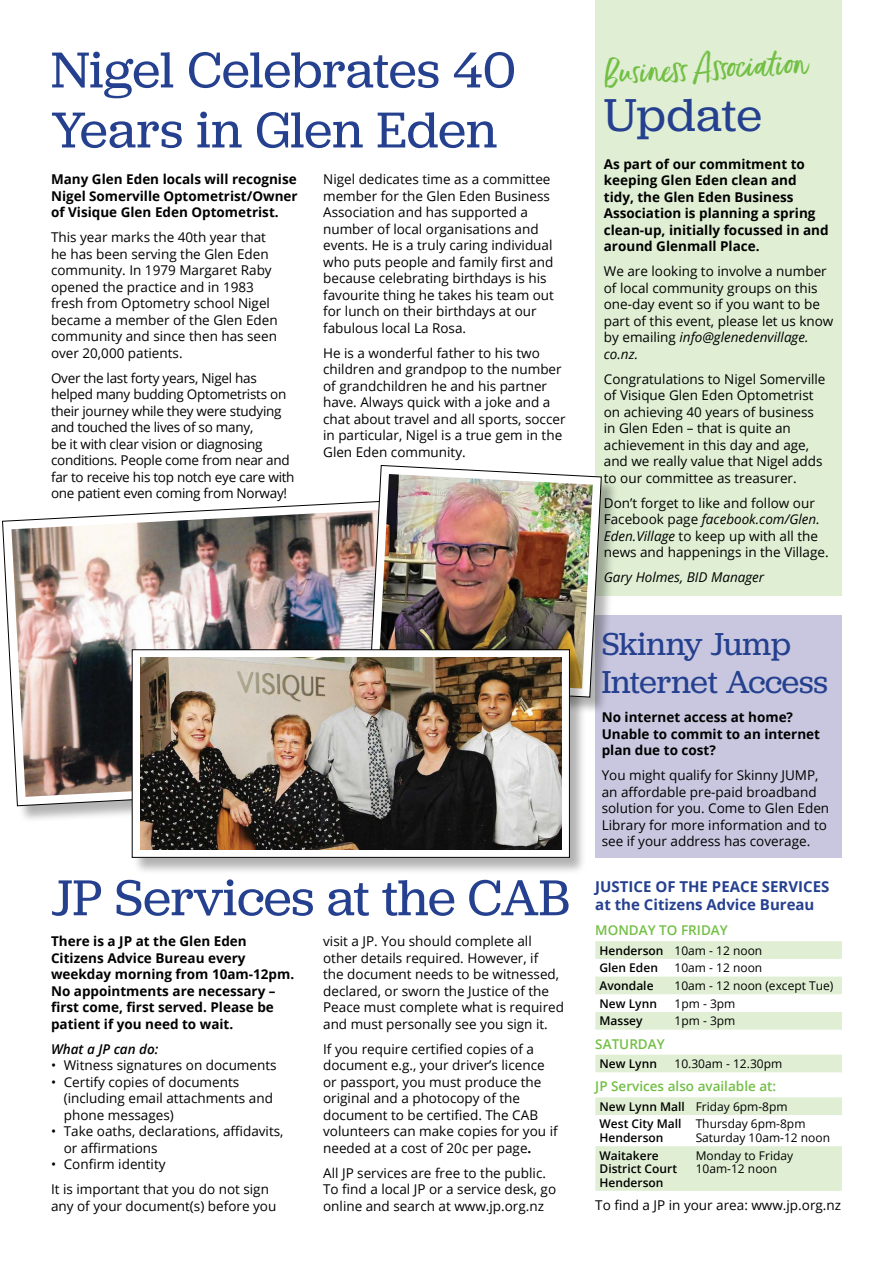
<style>
.page{position:relative;width:893px;height:1263px;background:#fff}
.page>*{position:absolute;margin:0;border:0;box-sizing:border-box;transform-origin:0 0}
.t1{font:52.5px/60px "Jubilat";color:#25408f}
.t2{font:48px "Jubilat";letter-spacing:.005em;color:#25408f}
.t3{font:33px/37.5px "Jubilat";color:#25408f}
.t4{font:33px "Ernestand Emily";color:#72bf44}
.t5{font:700 15px/18px "Open Sans";color:#25408f}
.t6{font:13.5px/16.5px "Open Sans";color:#000}
.t7{font:700 13.5px/16.5px "Open Sans";color:#000}
.t8{font:13.5px/16.5px "Open Sans";letter-spacing:-.02em;color:#000}
.t9{font:600 13.5px "Open Sans";color:#72bf44}
.t10{font:italic 13.5px "Open Sans";color:#000}
.t11{font:italic 600 13.5px "Open Sans";color:#000}
.t12{font:600 12px/17.7px "Open Sans";color:#000}
.t13{font:12px/13.5px "Open Sans";color:#000}
.s1{font-weight:700}
.s2{font-style:italic}
.s3{font-weight:400}
</style>
<div class="page">
<div style="left:595px;top:615px;width:247px;height:243px;background:#c8c7df"></div>
<div style="left:595px;top:0;width:247px;height:595px;background:#e0efd4"></div>
<svg style="left:595px;top:941px;width:247px;height:89px"></svg>
<div style="left:595px;top:1055px;width:247px;height:17px;background:#e0efd4"></div>
<svg style="left:595px;top:1097px;width:247px;height:94px"></svg>
<svg style="left:2px;top:501px;width:367px;height:305px"></svg>
<img style="left:11px;top:508px;width:358px;height:289px">
<div style="left:370px;top:466px;width:248px;height:248px;background:#000;opacity:.3"></div>
<svg style="left:369px;top:465px;width:233px;height:233px"></svg>
<img style="left:378px;top:474px;width:215px;height:214px">
<div style="left:132px;top:650px;width:455px;height:225px;background:#000;opacity:.3"></div>
<div style="left:132px;top:650px;width:437px;height:207px;background:#fff"></div>
<div style="left:132px;top:649px;width:438px;height:209px;border:1px solid #000"></div>
<img style="left:140px;top:658px;width:421px;height:191px">
<h1 class="t1" style="left:51px;top:38px;width:466px">Nigel Celebrates 40<br>Years in Glen Eden</h1>
<p class="t7" style="left:51px;top:171px;width:248px;text-align:justify">Many Glen Eden locals will recognise Nigel Somerville Optometrist/Owner of Visique Glen Eden Optometrist.</p>
<p class="t6" style="left:51px;top:229px;width:228px">This year marks the 40th year that he has been serving the Glen Eden community. In 1979 Margaret Raby opened the practice and in 1983 fresh from Optometry school Nigel became a member of the Glen Eden community and since then has seen over 20,000 patients.</p>
<p class="t8" style="left:51px;top:369px;width:245px">Over the last forty years, Nigel has helped many budding Optometrists on their journey while they were studying and touched the lives of so many,<br>be it with clear vision or diagnosing conditions. People come from near and far to receive his top notch eye care with one patient even coming from Norway!</p>
<p class="t6" style="left:323px;top:171px;width:232px">Nigel dedicates time as a committee member for the Glen Eden Business Association and has supported a number of local organisations and events. He is a truly caring individual who puts people and family first and because celebrating birthdays is his favourite thing he takes his team out for lunch on their birthdays at our fabulous local La Rosa.</p>
<p class="t6" style="left:323px;top:344px;width:244px">He is a wonderful father to his two children and grandpop to the number of grandchildren he and his partner have. Always quick with a joke and a chat about travel and all sports, soccer in particular, Nigel is a true gem in the Glen Eden community.</p>
<h1 class="t1" style="left:51px;top:866px;width:520px">JP Services at the CAB</h1>
<p class="t7" style="left:51px;top:933px;width:245px">There is a JP at the Glen Eden<br>Citizens Advice Bureau every weekday morning from 10am-12pm.<br>No appointments are necessary – first come, first served. Please be patient if you need to wait.</p>
<p class="t11" style="left:51px;top:1039px;width:109px">What a JP can do:</p>
<p class="t6" style="left:51px;top:1057px;width:227px">• Witness signatures on documents</p>
<p class="t6" style="left:64px;top:1073px;width:211px;text-indent:-13px">• Certify copies of documents (including email attachments and phone messages)</p>
<p class="t6" style="left:64px;top:1123px;width:221px;text-indent:-13px">• Take oaths, declarations, affidavits, or affirmations</p>
<p class="t6" style="left:51px;top:1151px;width:219px;line-height:25px">• Confirm identity<br>It is important that you do not sign</p>
<p class="t6" style="left:51px;top:1197px;width:227px">any of your document(s) before you</p>
<p class="t6" style="left:323px;top:933px;width:242px">visit a JP. You should complete all other details required. However, if<br>the document needs to be witnessed, declared, or sworn the Justice of the Peace must complete what is required and must personally see you sign it.</p>
<p class="t6" style="left:323px;top:1040px;width:236px">If you require certified copies of a document e.g., your driver’s licence or passport, you must produce the original and a photocopy of the document to be certified. The CAB volunteers can make copies for you if needed at a cost of 20c per page<span class="s1">.</span></p>
<p class="t6" style="left:323px;top:1164px;width:235px">All JP services are free to the public.<br>To find a local JP or a service desk, go online and search at www.jp.org.nz</p>
<h3 class="t4" style="left:603px;top:52px;width:206px;rotate:-3deg">Business Ass ociation</h3>
<h2 class="t2" style="left:604px;top:85px;width:160px">Update</h2>
<p class="t7" style="left:604px;top:155px;width:226px">As part of our commitment to keeping Glen Eden clean and tidy, the Glen Eden Business<br>Association is planning a spring clean-up, initially focussed in and around Glenmall Place.</p>
<p class="t6" style="left:604px;top:262px;width:231px">We are looking to involve a number of local community groups on this one-day event so if you want to be part of this event, please let us know by emailing <span class="s2">info@glenedenvillage. co.nz.</span></p>
<p class="t6" style="left:604px;top:370px;width:223px">Congratulations to Nigel Somerville of Visique Glen Eden Optometrist on achieving 40 years of business in Glen Eden – that is quite an achievement in this day and age, and we really value that Nigel adds to our committee as treasurer.</p>
<p class="t6" style="left:604px;top:494px;width:226px">Don’t forget to like and follow our Facebook page <span class="s2">facebook.com/Glen.<br>Eden.Village</span> to keep up with all the news and happenings in the Village.</p>
<p class="t10" style="left:604px;top:568px;width:162px">Gary Holmes, BID Manager</p>
<h3 class="t3" style="left:602px;top:625px;width:228px">Skinny Jump<br>Internet Access</h3>
<p class="t7" style="left:602px;top:709px;width:220px">No internet access at home?<br>Unable to commit to an internet plan due to cost?</p>
<p class="t6" style="left:602px;top:767px;width:229px">You might qualify for Skinny JUMP, an affordable pre-paid broadband solution for you. Come to Glen Eden Library for more information and to see if your address has coverage.</p>
<p class="t5" style="left:595px;top:877px;width:236px">JUSTICE OF THE PEACE SERVICES at the Citizens Advice Bureau</p>
<p class="t9" style="left:595px;top:921px;width:134px">MONDAY TO FRIDAY</p>
<p class="t12" style="left:600px;top:941px;width:164px">Henderson <span class="s3">10am - 12 noon<br></span>Glen Eden</p>
<p class="t13" style="left:674px;top:961px;width:89px">10am - 12 noon</p>
<p class="t12" style="left:600px;top:976px;width:55px">Avondale</p>
<p class="t13" style="left:674px;top:978px;width:160px">10am - 12 noon (except Tue)</p>
<p class="t12" style="left:600px;top:994px;width:59px">New Lynn</p>
<p class="t13" style="left:674px;top:996px;width:62px">1pm - 3pm</p>
<p class="t12" style="left:600px;top:1012px;width:45px">Massey</p>
<p class="t13" style="left:674px;top:1014px;width:62px">1pm - 3pm</p>
<p class="t9" style="left:595px;top:1034px;width:71px">SATURDAY</p>
<p class="t12" style="left:600px;top:1054px;width:59px">New Lynn</p>
<p class="t13" style="left:674px;top:1057px;width:109px">10.30am - 12.30pm</p>
<p class="t9" style="left:595px;top:1077px;width:182px">JP Services also available at:</p>
<p class="t12" style="left:600px;top:1097px;width:190px">New Lynn Mall <span class="s3">Friday 6pm-8pm<br></span>West City Mall</p>
<p class="t12" style="left:600px;top:1128px;width:65px">Henderson</p>
<p class="t13" style="left:696px;top:1117px;width:136px">Thursday 6pm-8pm<br>Saturday 10am-12 noon</p>
<p class="t12" style="left:600px;top:1148px;width:79px;line-height:13.5px">Waitakere<br>District Court<br>Henderson</p>
<p class="t13" style="left:696px;top:1148px;width:99px">Monday to Friday<br>10am-12 noon</p>
<p class="t6" style="left:595px;top:1196px;width:247px">To find a JP in your area: www.jp.org.nz</p>
</div>
